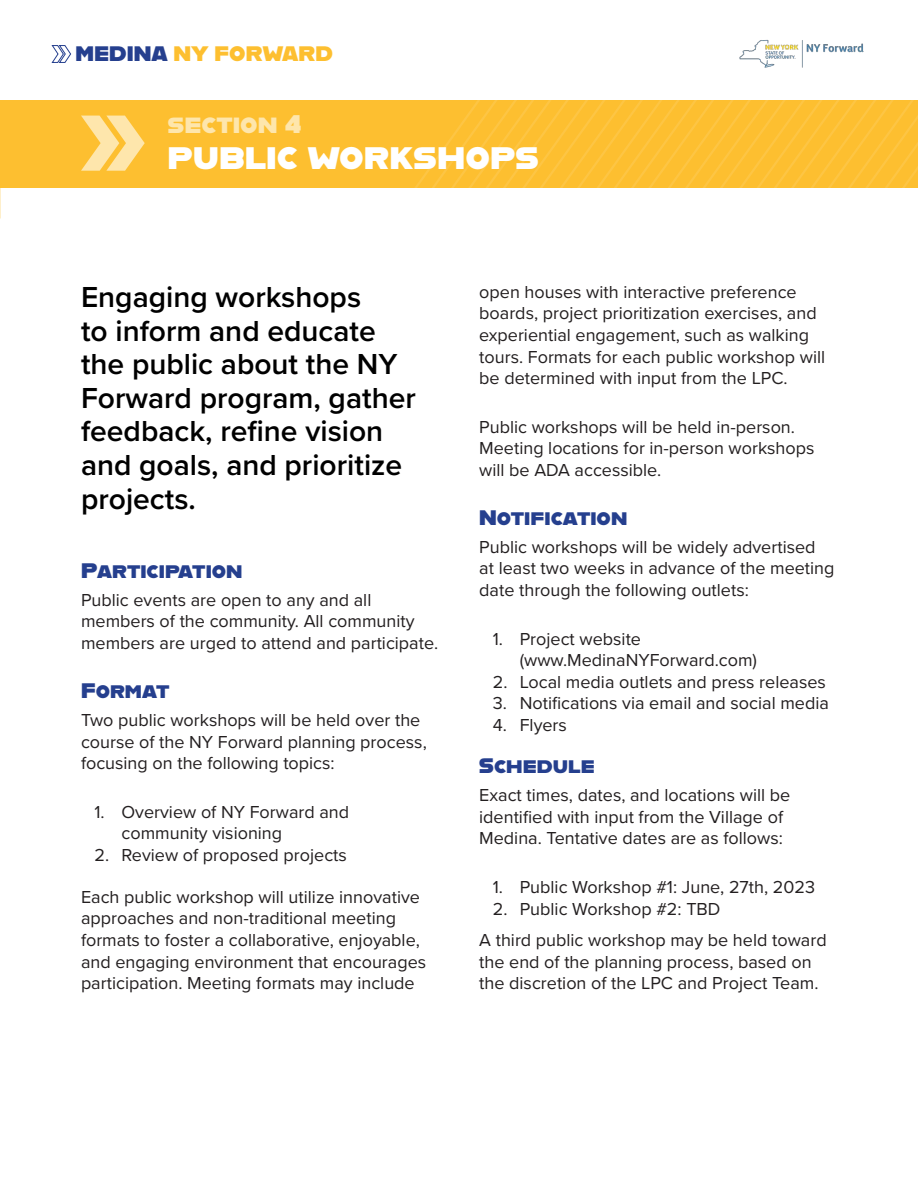
<style>
.page{position:relative;width:918px;height:1188px;background:#fff}
.page>*{position:absolute;margin:0;border:0;box-sizing:border-box;transform-origin:0 0}
.t1{font:36px "Alfarn";color:#fff}
._1_-_Large_Intro_Tex{font:600 30px/33.6px "Proxima Nova";color:#000}
.t2{font:25.5px "Alfarn";color:#fee6ac}
._2_-_Header_1{font:21px "Alfarn";color:#253f8e}
.t3{font:21px "Alfarn";color:#fdbf30}
._4_-_Body_Text{font:18px/21.6px "Proxima Nova";color:#231f20}
.s1{color:#253f8e}
</style>
<div class="page">
<svg style="left:51px;top:45px;width:20px;height:18px"></svg>
<img style="left:739px;top:39px;width:125px;height:29px">
<svg style="left:0;top:188px;width:1px;height:30px"></svg>
<div style="left:0;top:100px;width:31px;height:88px;background:#fdbf30"></div>
<svg style="left:31px;top:100px;width:887px;height:88px;background:#fdbf31"></svg>
<svg style="left:81px;top:116px;width:64px;height:55px;background:#fdd577"></svg>
<p class="t3" style="left:76px;top:41px;width:259px"><span class="s1">MEDINA</span> NY FORWARD</p>
<p class="t2" style="left:168px;top:108px;width:136px">section 4</p>
<p class="t1" style="left:168px;top:134px;width:373px">public workshops</p>
<p class="_1_-_Large_Intro_Tex" style="left:81px;top:280px;width:336px">Engaging workshops<br>to inform and educate the public about the NY<br>Forward program, gather feedback, refine vision and goals, and prioritize projects.</p>
<p class="_2_-_Header_1" style="left:81px;top:558px;width:163px">Participation</p>
<p class="_4_-_Body_Text" style="left:81px;top:588px;width:359px">Public events are open to any and all members of the community. All community members are urged to attend and participate.</p>
<p class="_2_-_Header_1" style="left:81px;top:678px;width:90px">Format</p>
<p class="_4_-_Body_Text" style="left:81px;top:708px;width:347px">Two public workshops will be held over the course of the NY Forward planning process, focusing on the following topics:</p>
<p class="_4_-_Body_Text" style="left:122px;top:800px;width:229px;text-indent:-27px">1. Overview of NY Forward and community visioning</p>
<p class="_4_-_Body_Text" style="left:94px;top:843px;width:254px">2. Review of proposed projects</p>
<p class="_4_-_Body_Text" style="left:81px;top:885px;width:347px">Each public workshop will utilize innovative approaches and non-traditional meeting formats to foster a collaborative, enjoyable, and engaging environment that encourages participation. Meeting formats may include</p>
<p class="_4_-_Body_Text" style="left:479px;top:280px;width:347px">open houses with interactive preference boards, project prioritization exercises, and experiential engagement, such as walking tours. Formats for each public workshop will be determined with input from the LPC.</p>
<p class="_4_-_Body_Text" style="left:479px;top:415px;width:337px">Public workshops will be held in-person.<br>Meeting locations for in-person workshops will be ADA accessible.</p>
<p class="_2_-_Header_1" style="left:479px;top:505px;width:150px">Notification</p>
<p class="_4_-_Body_Text" style="left:479px;top:535px;width:357px">Public workshops will be widely advertised at least two weeks in advance of the meeting date through the following outlets:</p>
<p class="_4_-_Body_Text" style="left:520px;top:627px;width:239px;text-indent:-27px">1. Project website (www.MedinaNYForward.com)</p>
<p class="_4_-_Body_Text" style="left:493px;top:670px;width:335px">2. Local media outlets and press releases</p>
<p class="_4_-_Body_Text" style="left:493px;top:692px;width:338px">3. Notifications via email and social media</p>
<p class="_4_-_Body_Text" style="left:493px;top:713px;width:76px">4. Flyers</p>
<p class="_2_-_Header_1" style="left:479px;top:753px;width:117px">Schedule</p>
<p class="_4_-_Body_Text" style="left:479px;top:784px;width:313px">Exact times, dates, and locations will be identified with input from the Village of<br>Medina. Tentative dates are as follows:</p>
<p class="_4_-_Body_Text" style="left:493px;top:875px;width:324px">1. Public Workshop #1: June, 27th, 2023</p>
<p class="_4_-_Body_Text" style="left:493px;top:897px;width:229px">2. Public Workshop #2: TBD</p>
<p class="_4_-_Body_Text" style="left:479px;top:929px;width:349px">A third public workshop may be held toward the end of the planning process, based on the discretion of the LPC and Project Team.</p>
</div>
